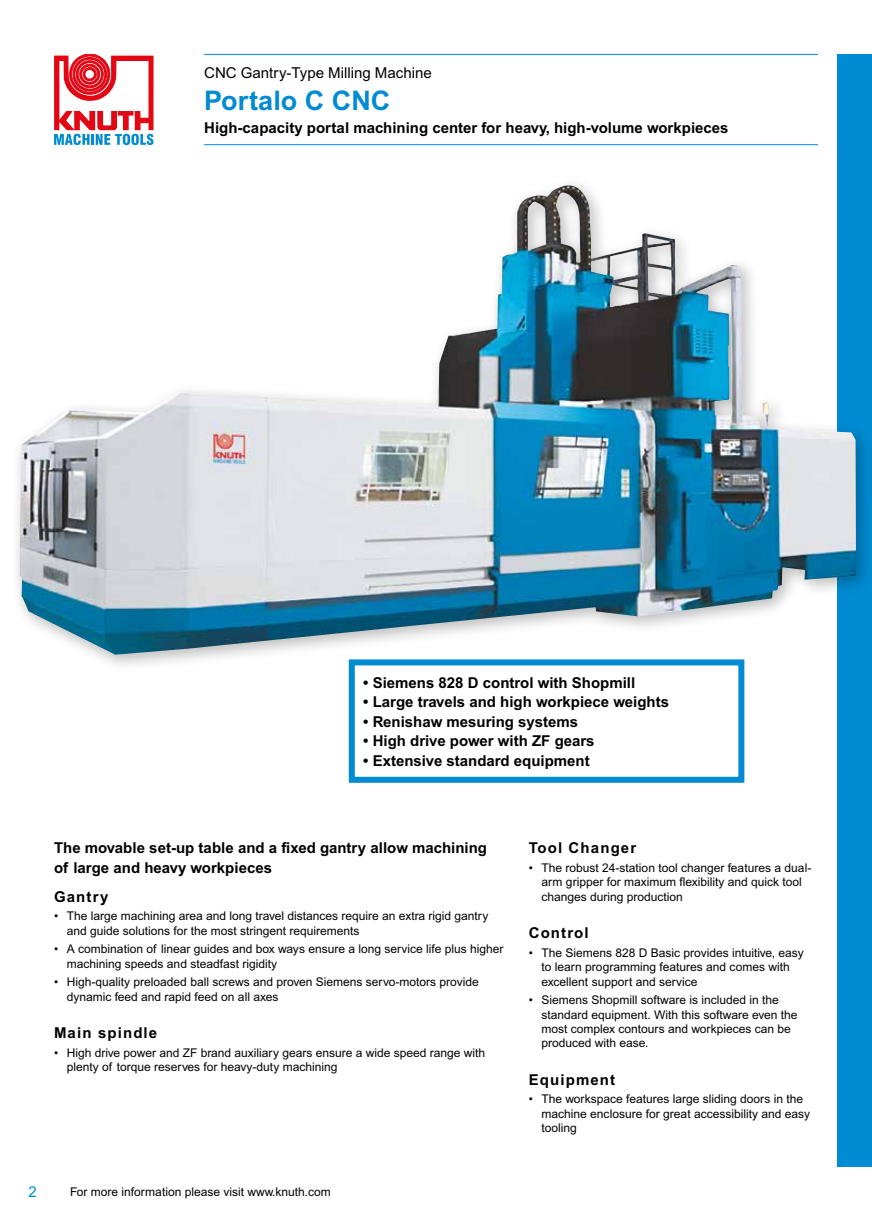
<style>
.page{position:relative;width:872px;height:1221px;background:#fff}
.page>*{position:absolute;margin:0;border:0;box-sizing:border-box;transform-origin:0 0}
.t1{font:700 27px "Arial MT Pro";color:#008bd2}
.t2{font:700 15px/19.5px "Arial MT Pro";color:#000}
.t3{font:700 15px "Arial MT Pro";letter-spacing:.075em;color:#000}
.t4{font:15px "Arial MT Pro";color:#000}
.t5{font:15px "Arial MT Pro";color:#008bd2}
.t6{font:12px/14.4px "Arial MT Pro";color:#000}
</style>
<div class="page">
<div style="left:838px;top:54px;width:34px;height:1112px;background:#008bd2"></div>
<svg style="left:54px;top:54px;width:99px;height:91px"></svg>
<hr style="left:204px;top:54px;width:614px;height:1px;background:#008bd2">
<hr style="left:204px;top:144px;width:614px;height:1px;background:#008bd2">
<div style="left:10px;top:176px;width:862px;height:497px;background:#000;opacity:.26"></div>
<img style="left:20px;top:185px;width:836px;height:469px">
<div style="left:349px;top:659px;width:395px;height:123px;background:#fff;border:6px solid #008bd2"></div>
<p class="t4" style="left:204px;top:64px;width:229px">CNC Gantry-Type Milling Machine</p>
<h1 class="t1" style="left:204px;top:84px;width:188px">Portalo C CNC</h1>
<p class="t2" style="left:204px;top:119px;width:526px">High-capacity portal machining center for heavy, high-volume workpieces</p>
<p class="t2" style="left:363px;top:673px;width:273px">• Siemens 828 D control with Shopmill</p>
<p class="t2" style="left:363px;top:692px;width:307px">• Large travels and high workpiece weights</p>
<p class="t2" style="left:363px;top:712px;width:216px">• Renishaw mesuring systems</p>
<p class="t2" style="left:363px;top:731px;width:233px">• High drive power with ZF gears</p>
<p class="t2" style="left:363px;top:751px;width:228px">• Extensive standard equipment</p>
<p class="t2" style="left:54px;top:838px;width:434px">The movable set-up table and a fixed gantry allow machining of large and heavy workpieces</p>
<p class="t2" style="left:54px;top:887px;width:56px">Gantry</p>
<p class="t6" style="left:67px;top:909px;width:423px;text-indent:-13px">• The large machining area and long travel distances require an extra rigid gantry and guide solutions for the most stringent requirements</p>
<p class="t6" style="left:67px;top:942px;width:438px;text-indent:-13px">• A combination of linear guides and box ways ensure a long service life plus higher machining speeds and steadfast rigidity</p>
<p class="t6" style="left:67px;top:975px;width:413px;text-indent:-13px">• High-quality preloaded ball screws and proven Siemens servo-motors provide dynamic feed and rapid feed on all axes</p>
<p class="t3" style="left:54px;top:1023px;width:105px">Main spindle</p>
<p class="t6" style="left:67px;top:1045px;width:420px;text-indent:-13px">• High drive power and ZF brand auxiliary gears ensure a wide speed range with plenty of torque reserves for heavy-duty machining</p>
<p class="t5" style="left:28px;top:1182px;width:10px">2</p>
<p class="t6" style="left:70px;top:1184px;width:262px">For more information please visit www.knuth.com</p>
<p class="t3" style="left:529px;top:839px;width:109px">Tool Changer</p>
<p class="t6" style="left:541px;top:861px;width:271px;text-indent:-13px">• The robust 24-station tool changer features a dual&shy;arm gripper for maximum flexibility and quick tool changes during production</p>
<p class="t3" style="left:529px;top:923px;width:61px">Control</p>
<p class="t6" style="left:541px;top:945px;width:264px;text-indent:-13px">• The Siemens 828 D Basic provides intuitive, easy to learn programming features and comes with excellent support and service</p>
<p class="t6" style="left:541px;top:993px;width:257px;text-indent:-13px">• Siemens Shopmill software is included in the standard equipment. With this software even the most complex contours and workpieces can be produced with ease.</p>
<p class="t3" style="left:529px;top:1070px;width:88px">Equipment</p>
<p class="t6" style="left:541px;top:1092px;width:270px;text-indent:-13px">• The workspace features large sliding doors in the machine enclosure for great accessibility and easy tooling</p>
</div>
